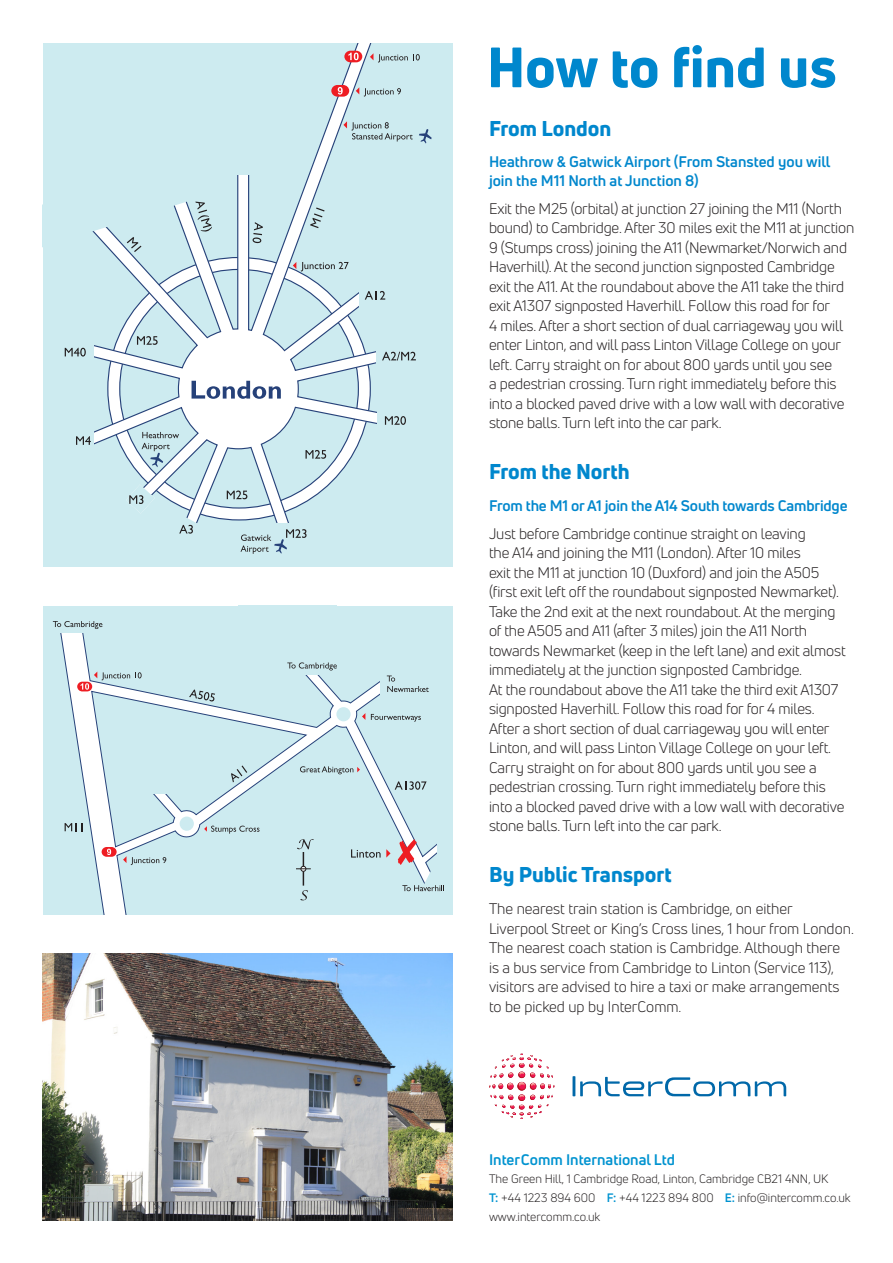
<style>
.page{position:relative;width:893px;height:1263px;background:#fff}
.page>*{position:absolute;margin:0;border:0;box-sizing:border-box;transform-origin:0 0}
.t1{font:800 55.5px "Uni Neue";color:#0087cd}
.t2{font:800 21px "Uni Neue";color:#0087cd}
.t3{font:15px/19.5px "Uni Neue";letter-spacing:-.01em;color:#231f20}
.t4{font:700 15px/19.2px "Uni Neue";color:#0087cd}
.t5{font:700 15px "Uni Neue";color:#0093d0}
.t6{font:12px/18.6px "Uni Neue";color:#231f20}
.s1{font-weight:700;color:#0093d0}
</style>
<div class="page">
<hr style="left:572px;top:1076px;width:3px;height:20px;background:#0068a9">
<svg style="left:580px;top:1077px;width:206px;height:19px"></svg>
<svg style="left:489px;top:1053px;width:65px;height:66px"></svg>
<img style="left:43px;top:954px;width:409px;height:266px">
<div style="left:43px;top:43px;width:409px;height:524px;background:#cdebf0"></div>
<svg style="left:94px;top:43px;width:283px;height:480px"></svg>
<svg style="left:192px;top:381px;width:89px;height:18px;background:#a9b4ca"></svg>
<div style="left:227px;top:156px;width:25px;height:19px;background:#cdebf0"></div>
<svg style="left:305px;top:450px;width:21px;height:9px"></svg>
<svg style="left:227px;top:490px;width:20px;height:9px"></svg>
<svg style="left:137px;top:336px;width:21px;height:9px"></svg>
<svg style="left:65px;top:348px;width:21px;height:9px"></svg>
<svg style="left:76px;top:436px;width:15px;height:9px"></svg>
<svg style="left:310px;top:207px;width:15px;height:21px"></svg>
<svg style="left:92px;top:160px;width:120px;height:92px"></svg>
<svg style="left:252px;top:222px;width:11px;height:21px"></svg>
<svg style="left:343px;top:121px;width:70px;height:21px"></svg>
<svg style="left:356px;top:87px;width:45px;height:10px"></svg>
<svg style="left:370px;top:53px;width:50px;height:10px"></svg>
<svg style="left:293px;top:262px;width:56px;height:9px"></svg>
<svg style="left:344px;top:51px;width:18px;height:11px"></svg>
<svg style="left:348px;top:53px;width:11px;height:7px"></svg>
<div style="left:331px;top:85px;width:18px;height:12px;background:#ee1d23;border-radius:6px"></div>
<svg style="left:338px;top:87px;width:5px;height:8px"></svg>
<svg style="left:142px;top:432px;width:37px;height:35px"></svg>
<svg style="left:419px;top:129px;width:13px;height:15px"></svg>
<div style="left:359px;top:279px;width:27px;height:30px;background:#cdebf0"></div>
<div style="left:376px;top:342px;width:22px;height:34px;background:#cdebf0"></div>
<svg style="left:176px;top:515px;width:26px;height:19px"></svg>
<svg style="left:241px;top:529px;width:66px;height:25px"></svg>
<svg style="left:385px;top:416px;width:21px;height:9px"></svg>
<svg style="left:382px;top:352px;width:34px;height:8px"></svg>
<svg style="left:364px;top:291px;width:21px;height:9px"></svg>
<svg style="left:126px;top:484px;width:29px;height:30px"></svg>
<div style="left:43px;top:606px;width:409px;height:308px;background:#cdebf0"></div>
<svg style="left:60px;top:624px;width:367px;height:290px"></svg>
<div style="left:238px;top:606px;width:99px;height:68px;background:#cdebf0"></div>
<div style="left:54px;top:613px;width:41px;height:20px;background:#cdebf0"></div>
<svg style="left:53px;top:621px;width:49px;height:8px"></svg>
<svg style="left:287px;top:662px;width:50px;height:8px"></svg>
<svg style="left:398px;top:839px;width:46px;height:57px"></svg>
<div style="left:125px;top:756px;width:67px;height:38px;background:#cdebf0"></div>
<div style="left:437px;top:842px;width:13px;height:22px;background:#cdebf0"></div>
<div style="left:380px;top:672px;width:26px;height:29px;background:#cdebf0"></div>
<svg style="left:387px;top:675px;width:42px;height:17px"></svg>
<div style="left:180px;top:816px;width:14px;height:15px;background:#cdebf0;border-radius:50%"></div>
<div style="left:336px;top:707px;width:15px;height:14px;background:#cdebf0;border-radius:50%"></div>
<svg style="left:297px;top:839px;width:17px;height:10px"></svg>
<svg style="left:300px;top:890px;width:8px;height:10px"></svg>
<hr style="left:303px;top:852px;width:1px;height:34px;background:#231f20">
<svg style="left:296px;top:866px;width:15px;height:6px"></svg>
<svg style="left:77px;top:682px;width:15px;height:9px"></svg>
<svg style="left:81px;top:671px;width:61px;height:19px"></svg>
<svg style="left:102px;top:847px;width:15px;height:10px"></svg>
<svg style="left:107px;top:849px;width:4px;height:6px"></svg>
<h1 class="t1" style="left:487px;top:30px;width:351px">How to find us</h1>
<h2 class="t2" style="left:489px;top:114px;width:124px">From London</h2>
<p class="t4" style="left:489px;top:151px;width:343px">Heathrow &amp; Gatwick Airport (From Stansted you will join the M11 North at Junction 8)</p>
<p class="t3" style="left:489px;top:199px;width:367px">Exit the M25 (orbital) at junction 27 joining the M11 (North bound) to Cambridge. After 30 miles exit the M11 at junction 9 (Stumps cross) joining the A11 (Newmarket/Norwich and Haverhill). At the second junction signposted Cambridge exit the A11. At the roundabout above the A11 take the third exit A1307 signposted Haverhill. Follow this road for for<br>4 miles. After a short section of dual carriageway you will enter Linton, and will pass Linton Village College on your left. Carry straight on for about 800 yards until you see<br>a pedestrian crossing. Turn right immediately before this into a blocked paved drive with a low wall with decorative stone balls. Turn left into the car park.</p>
<h2 class="t2" style="left:489px;top:457px;width:142px">From the North</h2>
<p class="t4" style="left:489px;top:496px;width:360px">From the M1 or A1 join the A14 South towards Cambridge</p>
<p class="t3" style="left:489px;top:524px;width:358px">Just before Cambridge continue straight on leaving<br>the A14 and joining the M11 (London). After 10 miles<br>exit the M11 at junction 10 (Duxford) and join the A505 (first exit left off the roundabout signposted Newmarket).<br>Take the 2nd exit at the next roundabout. At the merging of the A505 and A11 (after 3 miles) join the A11 North towards Newmarket (keep in the left lane) and exit almost immediately at the junction signposted Cambridge.<br>At the roundabout above the A11 take the third exit A1307 signposted Haverhill. Follow this road for for 4 miles.<br>After a short section of dual carriageway you will enter Linton, and will pass Linton Village College on your left.<br>Carry straight on for about 800 yards until you see a pedestrian crossing. Turn right immediately before this into a blocked paved drive with a low wall with decorative stone balls. Turn left into the car park.</p>
<h2 class="t2" style="left:489px;top:860px;width:184px">By Public Transport</h2>
<p class="t3" style="left:489px;top:899px;width:366px">The nearest train station is Cambridge, on either Liverpool Street or King’s Cross lines, 1 hour from London.<br>The nearest coach station is Cambridge. Although there is a bus service from Cambridge to Linton (Service 113), visitors are advised to hire a taxi or make arrangements to be picked up by InterComm.</p>
<p class="t5" style="left:489px;top:1150px;width:187px">InterComm International Ltd</p>
<p class="t6" style="left:489px;top:1170px;width:363px">The Green Hill, 1 Cambridge Road, Linton, Cambridge CB21 4NN, UK<br><span class="s1">T:</span> +44 1223 894 600 <span class="s1">F:</span> +44 1223 894 800 <span class="s1">E:</span> info@intercomm.co.uk www.intercomm.co.uk</p>
</div>
